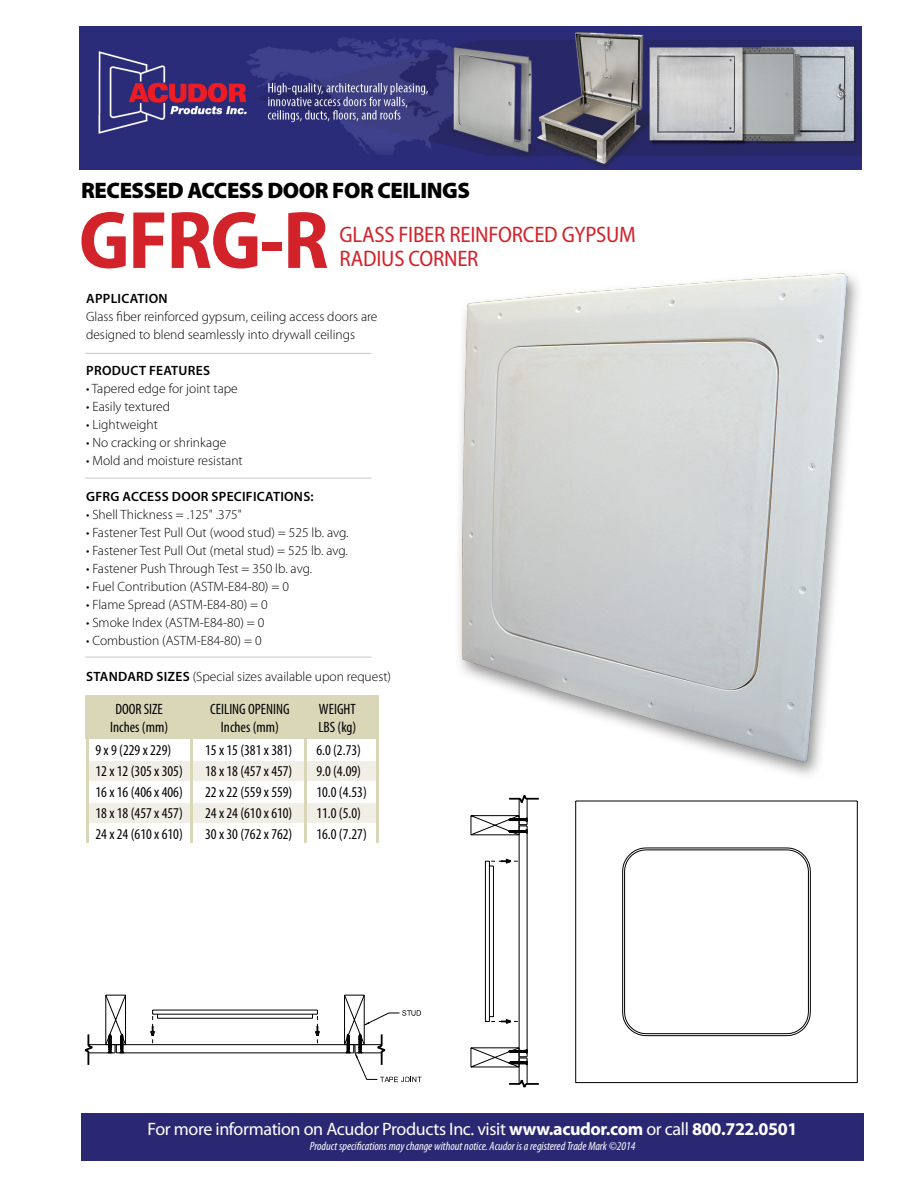
<style>
.page{position:relative;width:918px;height:1188px;background:#fff}
.page>*{position:absolute;margin:0;border:0;box-sizing:border-box;transform-origin:0 0}
.t1{font:700 semi-condensed 82.2px "Myriad Pro";color:#d2232a}
.t2{font:semi-condensed 22.5px/24px "Myriad Pro";letter-spacing:-.01em;color:#d2232a}
.t3{font:900 22.5px "Myriad Pro";letter-spacing:-.02em;color:#000}
.t4{font:18px "Myriad Pro";letter-spacing:-.02em;color:#fff}
.t5{font:condensed 15px/21px "Myriad Pro";color:#000}
.t6{font:300 13.5px/18px "Myriad Pro";color:#000}
.t7{font:600 13.5px "Myriad Pro";letter-spacing:.02em;color:#000}
.t8{font:italic condensed 12px "Myriad Pro";color:#fff}
.s1{font-weight:600}
.s2{font-weight:700}
</style>
<div class="page">
<img style="left:80px;top:26px;width:781px;height:143px">
<div style="left:81px;top:1114px;width:783px;height:47px;background:#2b2873"></div>
<hr style="left:85px;top:353px;width:286px;height:1px;background:#c7c8ca">
<hr style="left:85px;top:478px;width:286px;height:1px;background:#c7c8ca">
<div style="left:87px;top:761px;width:291px;height:20px;background:#f1efe5"></div>
<div style="left:87px;top:803px;width:291px;height:20px;background:#f1efe5"></div>
<hr style="left:86px;top:732px;width:2px;height:111px;background:#d9d7b8">
<div style="left:86px;top:696px;width:293px;height:43px;background:#d9d7b8"></div>
<hr style="left:191px;top:732px;width:2px;height:111px;background:#d9d7b8">
<hr style="left:377px;top:732px;width:2px;height:111px;background:#d9d7b8">
<hr style="left:304px;top:732px;width:3px;height:111px;background:#d9d7b8">
<img style="left:459px;top:273px;width:400px;height:503px">
<svg style="left:84px;top:994px;width:338px;height:89px"></svg>
<svg style="left:575px;top:800px;width:283px;height:283px"></svg>
<svg style="left:470px;top:795px;width:69px;height:293px"></svg>
<hr style="left:85px;top:657px;width:286px;height:1px;background:#c7c8ca">
<h2 class="t3" style="left:81px;top:178px;width:390px">RECESSED ACCESS DOOR FOR CEILINGS</h2>
<h1 class="t1" style="left:79px;top:194px;width:251px">GFRG-R</h1>
<h2 class="t2" style="left:340px;top:222px;width:298px">GLASS FIBER REINFORCED GYPSUM<br>RADIUS CORNER</h2>
<p class="t7" style="left:86px;top:291px;width:83px">APPLICATION</p>
<p class="t6" style="left:86px;top:308px;width:293px">Glass fiber reinforced gypsum, ceiling access doors are designed to blend seamlessly into drywall ceilings</p>
<p class="t7" style="left:86px;top:363px;width:125px">PRODUCT FEATURES</p>
<p class="t6" style="left:86px;top:380px;width:153px">• Tapered edge for joint tape</p>
<p class="t6" style="left:86px;top:398px;width:85px">• Easily textured</p>
<p class="t6" style="left:86px;top:416px;width:73px">• Lightweight</p>
<p class="t6" style="left:86px;top:434px;width:142px">• No cracking or shrinkage</p>
<p class="t6" style="left:86px;top:452px;width:158px">• Mold and moisture resistant</p>
<p class="t7" style="left:86px;top:489px;width:229px">GFRG ACCESS DOOR SPECIFICATIONS:</p>
<p class="t6" style="left:86px;top:506px;width:157px">• Shell Thickness = .125" .375"</p>
<p class="t6" style="left:86px;top:524px;width:264px">• Fastener Test Pull Out (wood stud) = 525 lb. avg.</p>
<p class="t6" style="left:86px;top:542px;width:263px">• Fastener Test Pull Out (metal stud) = 525 lb. avg.</p>
<p class="t6" style="left:86px;top:560px;width:228px">• Fastener Push Through Test = 350 lb. avg.</p>
<p class="t6" style="left:86px;top:578px;width:204px">• Fuel Contribution (ASTM-E84-80) = 0</p>
<p class="t6" style="left:86px;top:596px;width:183px">• Flame Spread (ASTM-E84-80) = 0</p>
<p class="t6" style="left:86px;top:614px;width:180px">• Smoke Index (ASTM-E84-80) = 0</p>
<p class="t6" style="left:86px;top:632px;width:177px">• Combustion (ASTM-E84-80) = 0</p>
<p class="t6" style="left:86px;top:668px;width:306px"><span class="s1">STANDARD SIZES</span> (Special sizes available upon request)</p>
<p class="t5" style="left:110px;top:700px;width:59px;line-height:18px;text-align:center">DOOR SIZE<br>Inches (mm)</p>
<p class="t5" style="left:96px;top:740px;width:89px">9 x 9 (229 x 229)<br>12 x 12 (305 x 305)<br>16 x 16 (406 x 406)<br>18 x 18 (457 x 457)<br>24 x 24 (610 x 610)</p>
<p class="t5" style="left:210px;top:700px;width:81px;line-height:18px;text-align:center">CEILING OPENING<br>Inches (mm)</p>
<p class="t5" style="left:205px;top:740px;width:89px;text-align:justify">15 x 15 (381 x 381)<br>18 x 18 (457 x 457)<br>22 x 22 (559 x 559)<br>24 x 24 (610 x 610)<br>30 x 30 (762 x 762)</p>
<p class="t5" style="left:318px;top:700px;width:39px;line-height:18px">WEIGHT<br>LBS (kg)</p>
<p class="t5" style="left:316px;top:740px;width:52px">6.0 (2.73)<br>9.0 (4.09)<br>10.0 (4.53)<br>11.0 (5.0)<br>16.0 (7.27)</p>
<h3 class="t4" style="left:148px;top:1119px;width:651px">For more information on Acudor Products Inc. visit <span class="s2">www.acudor.com</span> or call <span class="s2">800.722.0501</span></h3>
<p class="t8" style="left:310px;top:1139px;width:327px">Product specifications may change without notice. Acudor is a registered Trade Mark ©2014</p>
</div>
